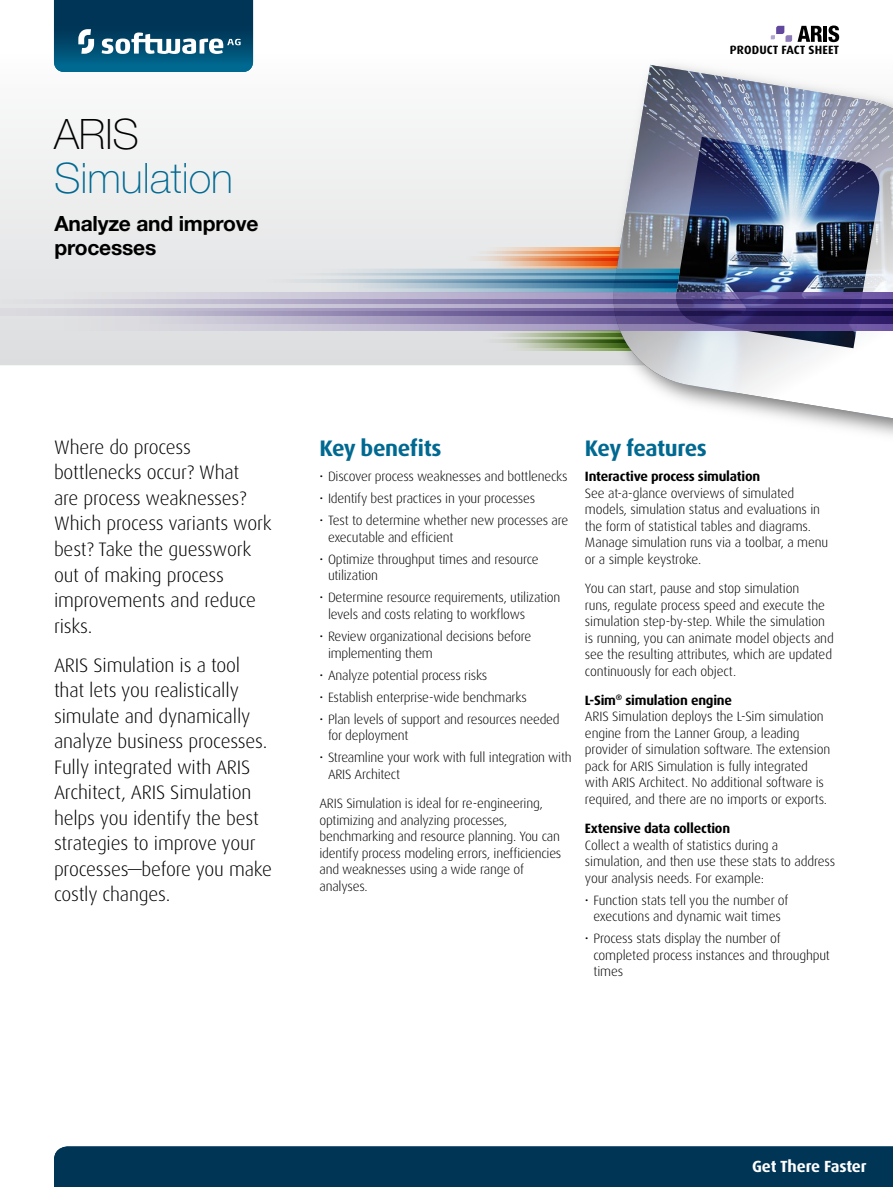
<style>
.page{position:relative;width:893px;height:1187px;background:#fff}
.page>*{position:absolute;margin:0;border:0;box-sizing:border-box;transform-origin:0 0}
.t1{font:100 42px "Helvetica Neue LTW1 G";color:#006991}
.t2{font:100 42px "Helvetica Neue LTW1 G";color:#000}
.t3{font:700 22.5px "Dax Pro";letter-spacing:-.025em;color:#006991}
.t4{font:700 21px/24px "Helvetica Neue LTW1 G";letter-spacing:-.01em;color:#000}
.t5{font:300 19.5px/25.5px "Dax Pro";letter-spacing:-.01em;color:#000}
.t6{font:700 16.2px "Dax Pro";letter-spacing:-.01em;color:#fff}
.t7{font:300 13.5px/16.5px "Dax Pro";letter-spacing:-.015em;color:#000}
.t8{font:700 13.5px "Dax Pro";letter-spacing:-.015em;color:#000}
.t9{font:700 12px "Dax Pro";letter-spacing:.01em;color:#000}
.s1{font-weight:700}
</style>
<div class="page">
<svg style="left:0;top:0;width:840px;height:365px"></svg>
<svg style="left:486px;top:247px;width:114px;height:21px"></svg>
<svg style="left:498px;top:260px;width:102px;height:5px"></svg>
<svg style="left:465px;top:257px;width:135px;height:3px"></svg>
<svg style="left:475px;top:251px;width:125px;height:3px"></svg>
<svg style="left:504px;top:330px;width:96px;height:21px"></svg>
<svg style="left:515px;top:343px;width:85px;height:4px"></svg>
<svg style="left:484px;top:339px;width:116px;height:4px"></svg>
<svg style="left:493px;top:334px;width:107px;height:2px"></svg>
<img style="left:600px;top:52px;width:293px;height:384px">
<img style="left:613px;top:65px;width:280px;height:355px">
<svg style="left:54px;top:292px;width:839px;height:38px;background:#a89fc2"></svg>
<svg style="left:131px;top:315px;width:762px;height:9px;background:#7f74a2"></svg>
<svg style="left:0;top:309px;width:893px;height:6px;background:#796f9b"></svg>
<svg style="left:0;top:299px;width:893px;height:4px;background:#897faa"></svg>
<svg style="left:261px;top:268px;width:419px;height:24px;background:#95b5c6"></svg>
<svg style="left:287px;top:273px;width:392px;height:2px"></svg>
<hr style="left:823px;top:26px;width:4px;height:16px;background:#000">
<svg style="left:828px;top:26px;width:11px;height:16px"></svg>
<svg style="left:771px;top:26px;width:51px;height:16px"></svg>
<div style="left:54px;top:1146px;width:839px;height:40px;background:#003556"></div>
<svg style="left:54px;top:0;width:199px;height:72px;background:#195878"></svg>
<h1 class="t2" style="left:54px;top:109px;width:86px">ARIS</h1>
<h1 class="t1" style="left:54px;top:153px;width:181px">Simulation</h1>
<h3 class="t4" style="left:54px;top:211px;width:206px">Analyze and improve processes</h3>
<p class="t9" style="left:730px;top:42px;width:111px">PRODUCT FACT SHEET</p>
<h3 class="t5" style="left:54px;top:434px;width:219px">Where do process bottlenecks occur? What<br>are process weaknesses?<br>Which process variants work best? Take the guesswork out of making process improvements and reduce risks.</h3>
<p class="t5" style="left:54px;top:652px;width:220px">ARIS Simulation is a tool that lets you realistically simulate and dynamically analyze business processes.<br>Fully integrated with ARIS<br>Architect, ARIS Simulation helps you identify the best strategies to improve your processes—before you make costly changes.</p>
<h2 class="t3" style="left:319px;top:434px;width:124px">Key benefits</h2>
<p class="t7" style="left:319px;top:468px;width:250px">• Discover process weaknesses and bottlenecks</p>
<p class="t7" style="left:319px;top:490px;width:217px">• Identify best practices in your processes</p>
<p class="t7" style="left:328px;top:512px;width:242px;text-indent:-9px">• Test to determine whether new processes are executable and efficient</p>
<p class="t7" style="left:328px;top:551px;width:212px;text-indent:-9px">• Optimize throughput times and resource utilization</p>
<p class="t7" style="left:328px;top:589px;width:234px;text-indent:-9px">• Determine resource requirements, utilization levels and costs relating to workflows</p>
<p class="t7" style="left:328px;top:628px;width:205px;text-indent:-9px">• Review organizational decisions before implementing them</p>
<p class="t7" style="left:319px;top:666px;width:169px">• Analyze potential process risks</p>
<p class="t7" style="left:319px;top:688px;width:209px">• Establish enterprise-wide benchmarks</p>
<p class="t7" style="left:328px;top:710px;width:233px;text-indent:-9px">• Plan levels of support and resources needed for deployment</p>
<p class="t7" style="left:328px;top:749px;width:245px;text-indent:-9px">• Streamline your work with full integration with<br>ARIS Architect</p>
<p class="t7" style="left:319px;top:795px;width:243px">ARIS Simulation is ideal for re-engineering, optimizing and analyzing processes, benchmarking and resource planning. You can identify process modeling errors, inefficiencies and weaknesses using a wide range of analyses.</p>
<h2 class="t3" style="left:585px;top:434px;width:123px">Key features</h2>
<p class="t8" style="left:585px;top:468px;width:177px">Interactive process simulation</p>
<p class="t7" style="left:585px;top:485px;width:245px">See at-a-glance overviews of simulated models, simulation status and evaluations in the form of statistical tables and diagrams.<br>Manage simulation runs via a toolbar, a menu or a simple keystroke.</p>
<p class="t7" style="left:585px;top:580px;width:250px">You can start, pause and stop simulation<br>runs, regulate process speed and execute the simulation step-by-step. While the simulation is running, you can animate model objects and see the resulting attributes, which are updated continuously for each object.</p>
<p class="t7" style="left:585px;top:692px;width:247px"><span class="s1">L-Sim</span><sup>®</sup> <span class="s1">simulation engine<br></span>ARIS Simulation deploys the L-Sim simulation engine from the Lanner Group, a leading provider of simulation software. The extension pack for ARIS Simulation is fully integrated with ARIS Architect. No additional software is required, and there are no imports or exports.</p>
<p class="t8" style="left:585px;top:819px;width:147px">Extensive data collection</p>
<p class="t7" style="left:585px;top:836px;width:252px">Collect a wealth of statistics during a simulation, and then use these stats to address your analysis needs. For example:</p>
<p class="t7" style="left:585px;top:891px;width:205px;text-align:center">• Function stats tell you the number of executions and dynamic wait times</p>
<p class="t7" style="left:593px;top:930px;width:238px;text-indent:-9px">• Process stats display the number of completed process instances and throughput times</p>
<p class="t6" style="left:752px;top:1155px;width:116px">Get There Faster</p>
</div>
